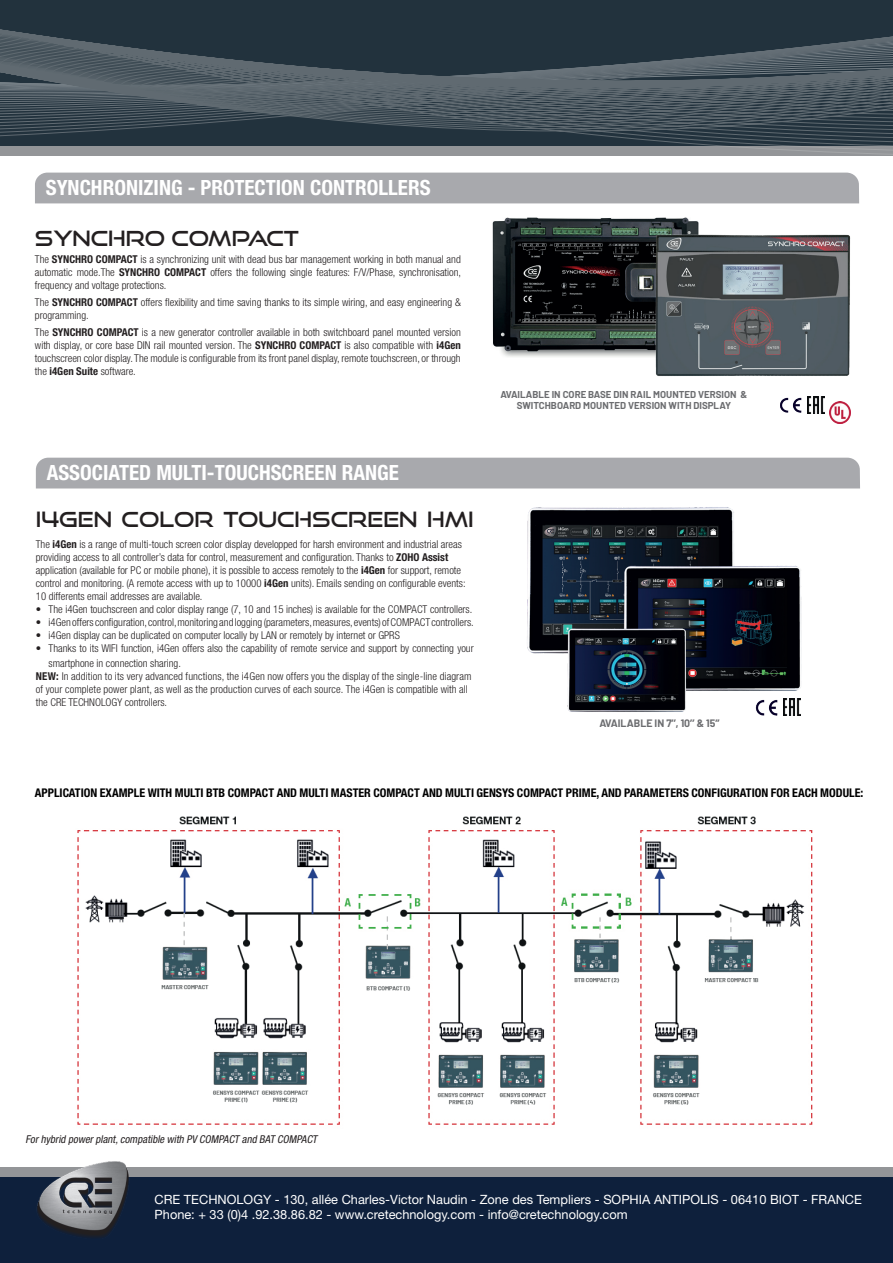
<style>
.page{position:relative;width:893px;height:1263px;background:#fff}
.page>*{position:absolute;margin:0;border:0;box-sizing:border-box;transform-origin:0 0}
.t1{font:700 condensed 21px "Helvetica Neue LT Std";color:#fff}
.t2{font:21px "Good Times Rg";color:#231f20}
.t3{font:12.75px/15.3px "Helvetica Neue LT Std";color:#fff}
.t4{font:700 condensed 12px "Helvetica Neue LT Std";color:#000}
.t5{font:300 condensed 10.8px/12.9px "Helvetica Neue LT Std";color:#231f20}
.t6{font:italic condensed 10.8px "Helvetica Neue LT Std";color:#231f20}
.t7{font:700 10.5px "Barlow";color:#6c6d70}
.t8{font:700 9.75px/11.7px "Barlow";color:#6c6d70;text-align:center}
.s1{font-weight:700}
</style>
<div class="page">
<div style="left:0;top:1169px;width:893px;height:94px;background:#0e203c"></div>
<div style="left:0;top:1167px;width:893px;height:10px;background:#939598"></div>
<img style="left:37px;top:1161px;width:92px;height:76px">
<svg style="left:0;top:0;width:893px;height:156px"></svg>
<div style="left:35px;top:173px;width:824px;height:30px;background:#a8a9ad"></div>
<img style="left:492px;top:217px;width:154px;height:140px">
<img style="left:646px;top:217px;width:205px;height:159px">
<img style="left:830px;top:402px;width:21px;height:21px">
<img style="left:808px;top:397px;width:16px;height:17px">
<img style="left:780px;top:397px;width:22px;height:16px">
<img style="left:77px;top:816px;width:736px;height:309px">
<img style="left:527px;top:507px;width:275px;height:209px">
<img style="left:783px;top:699px;width:17px;height:17px">
<img style="left:756px;top:699px;width:23px;height:17px">
<div style="left:36px;top:458px;width:824px;height:30px;background:#a8a9ad"></div>
<h1 class="t1" style="left:46px;top:175px;width:386px">SYNCHRONIZING - PROTECTION CONTROLLERS</h1>
<h1 class="t2" style="left:35px;top:225px;width:265px">SYNCHRO COMPACT</h1>
<p class="t5" style="left:35px;top:252px;width:428px;text-align:justify">The <span class="s1">SYNCHRO COMPACT</span> is a synchronizing unit with dead bus bar management working in both manual and automatic mode.The <span class="s1">SYNCHRO COMPACT</span> offers the following single features: F/V/Phase, synchronisation, frequency and voltage protections.</p>
<p class="t5" style="left:35px;top:296px;width:427px">The <span class="s1">SYNCHRO COMPACT</span> offers flexibility and time saving thanks to its simple wiring, and easy engineering &amp; programming.</p>
<p class="t5" style="left:35px;top:326px;width:427px;text-align:justify">The <span class="s1">SYNCHRO COMPACT</span> is a new generator controller available in both switchboard panel mounted version with display, or core base DIN rail mounted version. The <span class="s1">SYNCHRO COMPACT</span> is also compatible with <span class="s1">i4Gen </span>touchscreen color display. The module is configurable from its front panel display, remote touchscreen, or through the <span class="s1">i4Gen Suite</span> software.</p>
<h1 class="t1" style="left:47px;top:460px;width:354px">ASSOCIATED MULTI-TOUCHSCREEN RANGE</h1>
<h1 class="t2" style="left:36px;top:506px;width:439px">I4GEN COLOR TOUCHSCREEN HMI</h1>
<p class="t5" style="left:36px;top:538px;width:431px">The <span class="s1">i4Gen</span> is a range of multi-touch screen color display developped for harsh environment and industrial areas providing access to all controller’s data for control, measurement and configuration. Thanks to <span class="s1">ZOHO Assist </span>application (available for PC or mobile phone), it is possible to access remotely to the <span class="s1">i4Gen</span> for support, remote control and monitoring. (A remote access with up to 10000 <span class="s1">i4Gen</span> units). Emails sending on configurable events:<br>10 differents email addresses are available.</p>
<p class="t5" style="left:36px;top:603px;width:438px">• The i4Gen touchscreen and color display range (7, 10 and 15 inches) is available for the COMPACT controllers.</p>
<p class="t5" style="left:36px;top:616px;width:439px">• i4Gen offers configuration, control, monitoring and logging (parameters, measures, events) of COMPACT controllers.</p>
<p class="t5" style="left:36px;top:629px;width:366px">• i4Gen display can be duplicated on computer locally by LAN or remotely by internet or GPRS</p>
<p class="t5" style="left:49px;top:641px;width:427px;line-height:15px;text-indent:-13px">• Thanks to its WIFI function, i4Gen offers also the capability of remote service and support by connecting your smartphone in connection sharing.</p>
<p class="t5" style="left:36px;top:670px;width:437px"><span class="s1">NEW:</span> In addition to its very advanced functions, the i4Gen now offers you the display of the single-line diagram of your complete power plant, as well as the production curves of each source. The i4Gen is compatible with all the CRE TECHNOLOGY controllers.</p>
<p class="t8" style="left:501px;top:388px;width:248px">AVAILABLE IN CORE BASE DIN RAIL MOUNTED VERSION &amp;<br>SWITCHBOARD MOUNTED VERSION WITH DISPLAY</p>
<p class="t7" style="left:599px;top:717px;width:122px">AVAILABLE IN 7’’, 10’’ &amp; 15’’</p>
<p class="t4" style="left:35px;top:785px;width:830px">APPLICATION EXAMPLE WITH MULTI BTB COMPACT AND MULTI MASTER COMPACT AND MULTI GENSYS COMPACT PRIME, AND PARAMETERS CONFIGURATION FOR EACH MODULE:</p>
<p class="t6" style="left:26px;top:1133px;width:295px">Forhybrid powerplant,compatible with PV COMPACT and BAT COMPACT</p>
<p class="t3" style="left:155px;top:1192px;width:709px">CRE TECHNOLOGY - 130, allée Charles-Victor Naudin - Zone des Templiers - SOPHIA ANTIPOLIS - 06410 BIOT - FRANCE<br>Phone: + 33 (0)4 .92.38.86.82 - www.cretechnology.com - info@cretechnology.com</p>
</div>
